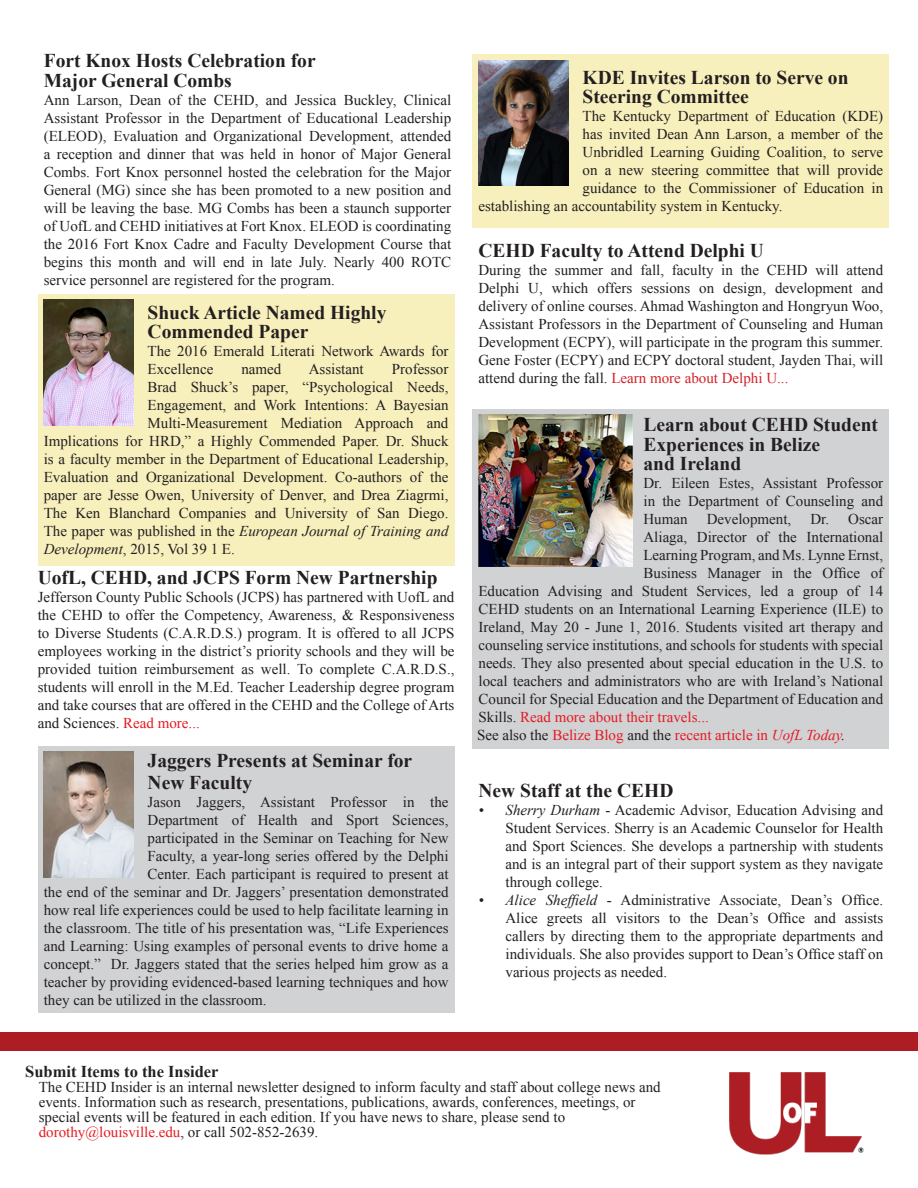
<style>
.page{position:relative;width:918px;height:1188px;background:#fff}
.page>*{position:absolute;margin:0;border:0;box-sizing:border-box;transform-origin:0 0}
.t1{font:700 19.5px/19.5px "Times New Roman";color:#231f20}
.t2{font:700 16.5px "Times New Roman";color:#231f20}
.t3{font:15px/18px "Times New Roman";color:#231f20;text-align:justify}
.t4{font:15px "Times New Roman";color:#e51a23}
.t5{font:italic 15px "Times New Roman";color:#231f20}
.s1{font-style:normal}
.s2{font-style:italic}
.s3{color:#e51a23}
.s4{color:#d1232a}
.s5{color:#231f20}
.s6{font-style:italic;color:#231f20}
.s7{color:#e51c23}
</style>
<div class="page">
<div style="left:0;top:1033px;width:918px;height:18px;background:#ac1e23"></div>
<div style="left:38px;top:294px;width:416px;height:272px;background:#f7efbc"></div>
<img style="left:43px;top:300px;width:90px;height:126px">
<div style="left:38px;top:746px;width:416px;height:266px;background:#d1d2d4"></div>
<img style="left:43px;top:752px;width:90px;height:126px">
<div style="left:472px;top:54px;width:417px;height:174px;background:#f7efbc"></div>
<div style="left:472px;top:410px;width:417px;height:339px;background:#d1d2d4"></div>
<img style="left:478px;top:60px;width:90px;height:126px">
<img style="left:478px;top:415px;width:155px;height:152px">
<img style="left:729px;top:1072px;width:135px;height:82px">
<p class="t1" style="left:44px;top:50px;width:273px">Fort Knox Hosts Celebration for<br>Major General Combs</p>
<p class="t3" style="left:44px;top:90px;width:409px">Ann Larson, Dean of the CEHD, and Jessica Buckley, Clinical Assistant Professor in the Department of Educational Leadership (ELEOD), Evaluation and Organizational Development, attended a reception and dinner that was held in honor of Major General Combs. Fort Knox personnel hosted the celebration for the Major General (MG) since she has been promoted to a new position and will be leaving the base. MG Combs has been a staunch supporter of UofL and CEHD initiatives at Fort Knox. ELEOD is coordinating the 2016 Fort Knox Cadre and Faculty Development Course that begins this month and will end in late July. Nearly 400 ROTC service personnel are registered for the program.</p>
<p class="t1" style="left:148px;top:302px;width:240px">Shuck Article Named Highly<br>Commended Paper</p>
<p class="t3" style="left:148px;top:342px;width:302px">The 2016 Emerald Literati Network Awards for<br>Excellence</p>
<p class="t3" style="left:241px;top:360px;width:41px">named</p>
<p class="t3" style="left:309px;top:360px;width:57px">Assistant</p>
<p class="t3" style="left:392px;top:360px;width:58px">Professor</p>
<p class="t3" style="left:148px;top:378px;width:302px">Brad Shuck’s paper, “Psychological Needs,</p>
<p class="t3" style="left:148px;top:396px;width:302px">Engagement, and Work Intentions: A Bayesian</p>
<p class="t3" style="left:148px;top:414px;width:302px">Multi-Measurement Mediation Approach and</p>
<p class="t3" style="left:44px;top:432px;width:406px">Implications for HRD,” a Highly Commended Paper. Dr. Shuck</p>
<p class="t3" style="left:44px;top:450px;width:406px">is a faculty member in the Department of Educational Leadership,</p>
<p class="t3" style="left:44px;top:468px;width:406px">Evaluation and Organizational Development. Co-authors of the</p>
<p class="t3" style="left:44px;top:486px;width:406px">paper are Jesse Owen, University of Denver, and Drea Ziagrmi,</p>
<p class="t3" style="left:44px;top:504px;width:406px">The Ken Blanchard Companies and University of San Diego.</p>
<p class="t5" style="left:44px;top:521px;width:406px"><span class="s1">The paper was published in the</span> European Journal of Training and</p>
<p class="t3" style="left:44px;top:540px;width:193px"><span class="s2">Development</span>, 2015, Vol 39 1 E.</p>
<p class="t1" style="left:38px;top:567px;width:401px">UofL, CEHD, and JCPS Form New Partnership</p>
<p class="t3" style="left:38px;top:588px;width:418px">Jefferson County Public Schools (JCPS) has partnered with UofL and the CEHD to offer the Competency, Awareness, &amp; Responsiveness to Diverse Students (C.A.R.D.S.) program. It is offered to all JCPS employees working in the district’s priority schools and they will be provided tuition reimbursement as well. To complete C.A.R.D.S., students will enroll in the M.Ed. Teacher Leadership degree program and take courses that are offered in the CEHD and the College of Arts and Sciences. <span class="s3">Read more...</span></p>
<p class="t1" style="left:148px;top:749px;width:266px;line-height:21.6px">Jaggers Presents at Seminar for<br>New Faculty</p>
<p class="t3" style="left:148px;top:792px;width:302px">Jason Jaggers, Assistant Professor in the</p>
<p class="t3" style="left:148px;top:810px;width:302px">Department of Health and Sport Sciences,</p>
<p class="t3" style="left:148px;top:828px;width:302px">participated in the Seminar on Teaching for New</p>
<p class="t3" style="left:148px;top:846px;width:302px">Faculty, a year-long series offered by the Delphi</p>
<p class="t3" style="left:148px;top:864px;width:302px">Center. Each participant is required to present at</p>
<p class="t3" style="left:44px;top:882px;width:406px">the end of the seminar and Dr. Jaggers’ presentation demonstrated</p>
<p class="t3" style="left:44px;top:900px;width:406px">how real life experiences could be used to help facilitate learning in</p>
<p class="t3" style="left:44px;top:918px;width:406px">the classroom. The title of his presentation was, “Life Experiences</p>
<p class="t3" style="left:44px;top:936px;width:406px">and Learning: Using examples of personal events to drive home a</p>
<p class="t3" style="left:44px;top:954px;width:406px">concept.” Dr. Jaggers stated that the series helped him grow as a</p>
<p class="t3" style="left:44px;top:972px;width:406px">teacher by providing evidenced-based learning techniques and how</p>
<p class="t3" style="left:44px;top:990px;width:224px">they can be utilized in the classroom.</p>
<p class="t1" style="left:583px;top:67px;width:267px">KDE Invites Larson to Serve on<br>Steering Committee</p>
<p class="t3" style="left:583px;top:107px;width:302px">The Kentucky Department of Education (KDE)</p>
<p class="t3" style="left:583px;top:125px;width:302px">has invited Dean Ann Larson, a member of the</p>
<p class="t3" style="left:583px;top:143px;width:302px">Unbridled Learning Guiding Coalition, to serve</p>
<p class="t3" style="left:583px;top:161px;width:302px">on a new steering committee that will provide</p>
<p class="t3" style="left:583px;top:179px;width:302px">guidance to the Commissioner of Education in</p>
<p class="t3" style="left:478px;top:197px;width:305px">establishing an accountability system in Kentucky.</p>
<p class="t1" style="left:478px;top:241px;width:287px">CEHD Faculty to Attend Delphi U</p>
<p class="t3" style="left:478px;top:261px;width:406px">During the summer and fall, faculty in the CEHD will attend Delphi U, which offers sessions on design, development and delivery of online courses. Ahmad Washington and Hongryun Woo, Assistant Professors in the Department of Counseling and Human Development (ECPY), will participate in the program this summer.<br>Gene Foster (ECPY) and ECPY doctoral student, Jayden Thai, will attend during the fall. <span class="s4">Learn more about Delphi U...</span></p>
<p class="t1" style="left:644px;top:414px;width:236px">Learn about CEHD Student<br>Experiences in Belize<br>and Ireland</p>
<p class="t3" style="left:644px;top:474px;width:241px">Dr. Eileen Estes, Assistant Professor in the Department of Counseling and Human</p>
<p class="t3" style="left:707px;top:510px;width:86px">Development,</p>
<p class="t3" style="left:810px;top:510px;width:74px">Dr. Oscar</p>
<p class="t3" style="left:644px;top:528px;width:241px">Aliaga, Director of the International</p>
<p class="t3" style="left:644px;top:546px;width:241px">Learning Program, and Ms. Lynne Ernst,</p>
<p class="t3" style="left:644px;top:564px;width:241px">Business Manager in the Office of</p>
<p class="t3" style="left:478px;top:582px;width:406px">Education Advising and Student Services, led a group of 14</p>
<p class="t3" style="left:478px;top:600px;width:406px">CEHD students on an International Learning Experience (ILE) to</p>
<p class="t3" style="left:478px;top:618px;width:406px">Ireland, May 20 - June 1, 2016. Students visited art therapy and</p>
<p class="t3" style="left:478px;top:636px;width:406px">counseling service institutions, and schools for students with special</p>
<p class="t3" style="left:478px;top:654px;width:406px">needs. They also presented about special education in the U.S. to</p>
<p class="t3" style="left:478px;top:672px;width:406px">local teachers and administrators who are with Ireland’s National</p>
<p class="t3" style="left:478px;top:690px;width:406px">Council for Special Education and the Department of Education and</p>
<p class="t4" style="left:478px;top:707px;width:232px"><span class="s5">Skills.</span> Read more about their travels...</p>
<p class="t4" style="left:477px;top:725px;width:370px"><span class="s5">See also the</span> Belize Blog <span class="s5">and the</span> recent article in <span class="s2">UofL Today</span><span class="s6">.</span></p>
<p class="t1" style="left:478px;top:780px;width:196px">New Staff at the CEHD</p>
<p class="t3" style="left:506px;top:801px;width:379px;text-indent:-27px"><span class="s2">• Sherry Durham</span> - Academic Advisor, Education Advising and Student Services. Sherry is an Academic Counselor for Health and Sport Sciences. She develops a partnership with students and is an integral part of their support system as they navigate through college.</p>
<p class="t3" style="left:506px;top:891px;width:379px;text-indent:-27px"><span class="s2">• Alice Sheffield</span> - Administrative Associate, Dean’s Office.<br>Alice greets all visitors to the Dean’s Office and assists callers by directing them to the appropriate departments and individuals. She also provides support to Dean’s Office staff on various projects as needed.</p>
<p class="t2" style="left:25px;top:1060px;width:195px">Submit Items to the Insider</p>
<p class="t3" style="left:39px;top:1080px;width:624px;line-height:15px;text-align:left">The CEHD Insider is an internal newsletter designed to inform faculty and staff about college news and events. Information such as research, presentations, publications, awards, conferences, meetings, or special events will be featured in each edition. If you have news to share, please send to <span class="s7">dorothy@louisville.edu</span>, or call 502-852-2639.</p>
</div>
